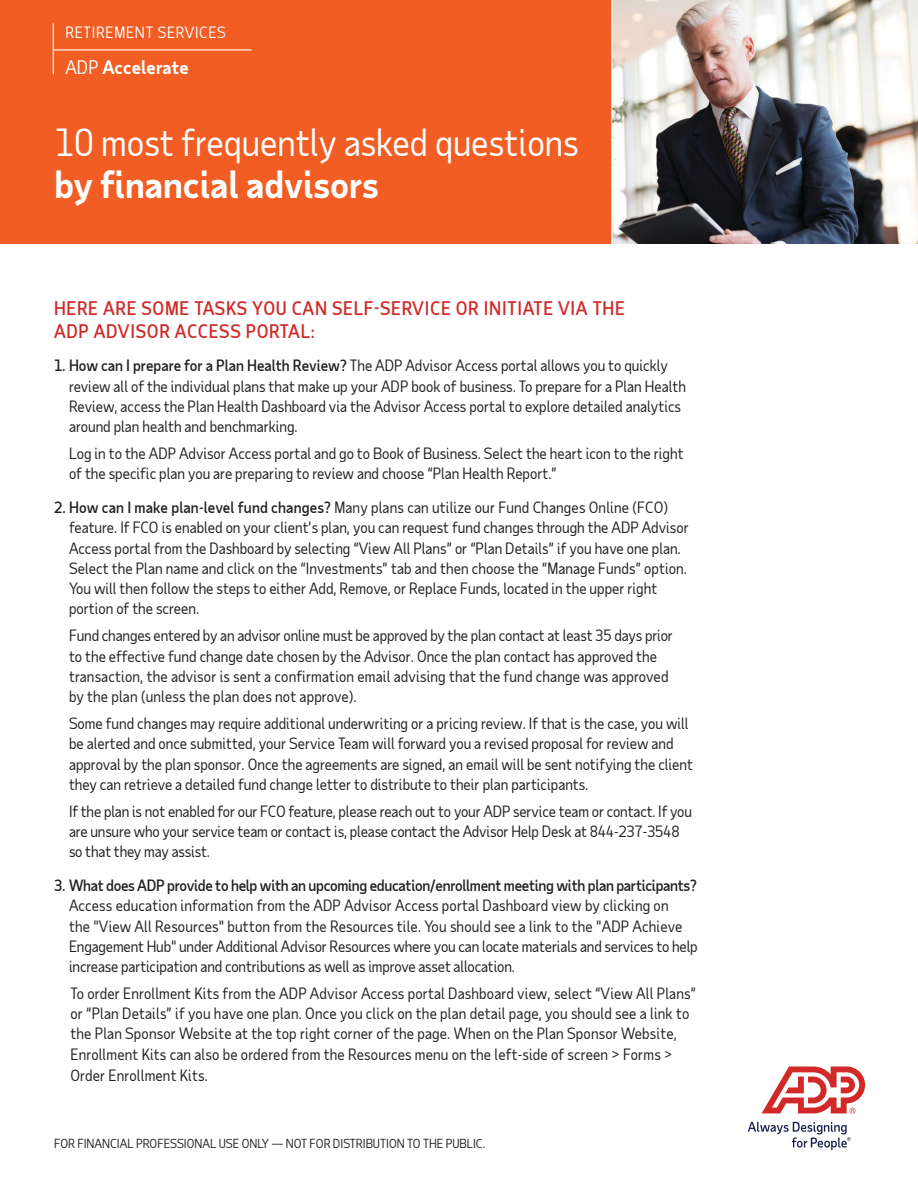
<style>
.page{position:relative;width:918px;height:1188px;background:#fff}
.page>*{position:absolute;margin:0;border:0;box-sizing:border-box;transform-origin:0 0}
.t1{font:36px "Taub Sans";color:#fff}
.t2{font:700 36px "Taub Sans";color:#fff}
.t3{font:500 18px/22.5px "Taub Sans";letter-spacing:.04em;color:#d02927}
.t4{font:700 18px "Taub Sans";letter-spacing:.01em;color:#fff}
.t5{font:15px/20.2px "Taub Sans";color:#231f20}
.t6{font:500 15px "Taub Sans";letter-spacing:-.02em;color:#231f20}
.t7{font:15px "Taub Sans";letter-spacing:.05em;color:#fff}
.t8{font:12px "Taub Sans";color:#231f20}
.s1{font-weight:400}
.s2{font-weight:500}
</style>
<div class="page">
<svg style="left:748px;top:1122px;width:103px;height:28px"></svg>
<svg style="left:762px;top:1066px;width:103px;height:47px"></svg>
<div style="left:0;top:0;width:612px;height:244px;background:#f15d22"></div>
<img style="left:612px;top:0;width:306px;height:244px">
<hr style="left:54px;top:49px;width:198px;height:2px;background:#fff">
<hr style="left:53px;top:23px;width:1px;height:51px;background:#fff">
<hr style="left:611px;top:0;width:1px;height:250px;background:#fff">
<p class="t7" style="left:65px;top:23px;width:162px">RETIREMENT SERVICES</p>
<p class="t4" style="left:65px;top:55px;width:125px"><span class="s1">ADP</span> Accelerate</p>
<h1 class="t1" style="left:54px;top:120px;width:526px">10 most frequently asked questions</h1>
<h1 class="t2" style="left:54px;top:161px;width:326px">by financial advisors</h1>
<p class="t3" style="left:54px;top:297px;width:572px">HERE ARE SOME TASKS YOU CAN SELF-SERVICE OR INITIATE VIA THE<br>ADP ADVISOR ACCESS PORTAL:</p>
<p class="t5" style="left:69px;top:355px;width:619px;text-indent:-15px"><span class="s2">1. How can I prepare for a Plan Health Review?</span> The ADP Advisor Access portal allows you to quickly review all of the individual plans that make up your ADP book of business. To prepare for a Plan Health Review, access the Plan Health Dashboard via the Advisor Access portal to explore detailed analytics around plan health and benchmarking.</p>
<p class="t5" style="left:69px;top:443px;width:616px">Log in to the ADP Advisor Access portal and go to Book of Business. Select the heart icon to the right of the specific plan you are preparing to review and choose “Plan Health Report.”</p>
<p class="t5" style="left:69px;top:497px;width:621px;text-indent:-15px"><span class="s2">2. How can I make plan-level fund changes?</span> Many plans can utilize our Fund Changes Online (FCO) feature. If FCO is enabled on your client’s plan, you can request fund changes through the ADP Advisor Access portal from the Dashboard by selecting “View All Plans” or “Plan Details” if you have one plan.<br>Select the Plan name and click on the “Investments” tab and then choose the “Manage Funds” option.<br>You will then follow the steps to either Add, Remove, or Replace Funds, located in the upper right portion of the screen.</p>
<p class="t5" style="left:69px;top:625px;width:606px">Fund changes entered by an advisor online must be approved by the plan contact at least 35 days prior to the effective fund change date chosen by the Advisor. Once the plan contact has approved the transaction, the advisor is sent a confirmation email advising that the fund change was approved by the plan (unless the plan does not approve).</p>
<p class="t5" style="left:69px;top:713px;width:626px">Some fund changes may require additional underwriting or a pricing review. If that is the case, you will be alerted and once submitted, your Service Team will forward you a revised proposal for review and approval by the plan sponsor. Once the agreements are signed, an email will be sent notifying the client they can retrieve a detailed fund change letter to distribute to their plan participants.</p>
<p class="t5" style="left:69px;top:801px;width:625px">If the plan is not enabled for our FCO feature, please reach out to your ADP service team or contact. If you are unsure who your service team or contact is, please contact the Advisor Help Desk at 844-237-3548 so that they may assist.</p>
<p class="t6" style="left:54px;top:876px;width:644px">3. What does ADP provide to help with an upcoming education/enrollment meeting with plan participants?</p>
<p class="t5" style="left:69px;top:895px;width:630px">Access education information from the ADP Advisor Access portal Dashboard view by clicking on<br>the "View All Resources" button from the Resources tile. You should see a link to the "ADP Achieve Engagement Hub" under Additional Advisor Resources where you can locate materials and services to help increase participation and contributions as well as improve asset allocation.</p>
<p class="t5" style="left:70px;top:983px;width:627px">To order Enrollment Kits from the ADP Advisor Access portal Dashboard view, select “View All Plans” or “Plan Details” if you have one plan. Once you click on the plan detail page, you should see a link to the Plan Sponsor Website at the top right corner of the page. When on the Plan Sponsor Website, Enrollment Kits can also be ordered from the Resources menu on the left-side of screen &gt; Forms &gt; Order Enrollment Kits.</p>
<p class="t8" style="left:54px;top:1135px;width:433px">FOR FINANCIAL PROFESSIONAL USE ONLY — NOT FOR DISTRIBUTION TO THE PUBLIC.</p>
</div>
